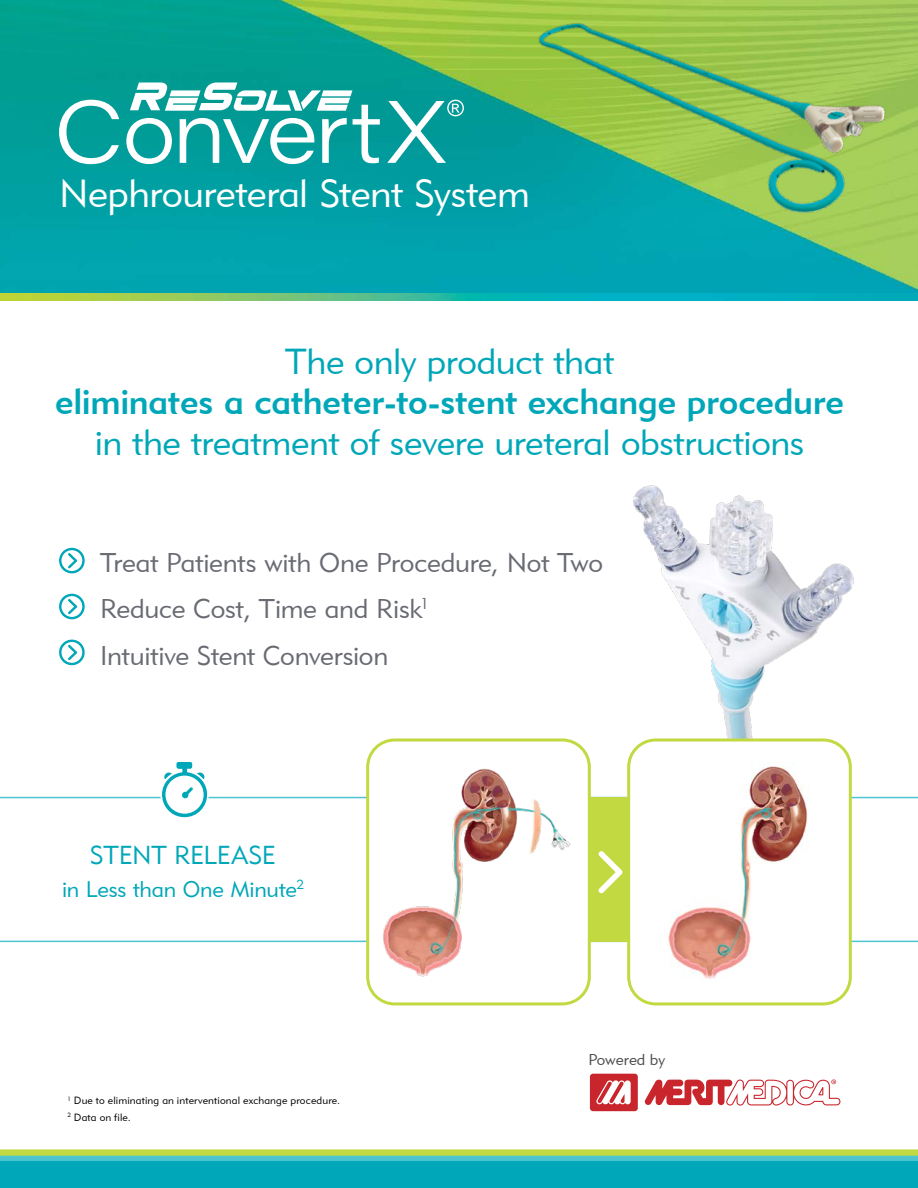
<style>
.page{position:relative;width:918px;height:1188px;background:#fff}
.page>*{position:absolute;margin:0;border:0;box-sizing:border-box;transform-origin:0 0}
.t1{font:39px "Geometric 415 BT Lite A";letter-spacing:-.01em;color:#fff}
.t2{font:36px "Geometric 415 BT Lite A";letter-spacing:-.005em;color:#00a7b8}
.t3{font:36px "Geometric 415 BT Medium A";letter-spacing:-.005em;color:#00a7b8}
.t4{font:27px/46.7px "Geometric 415 BT Lite A";letter-spacing:-.005em;color:#696b73}
.t5{font:25.8px "Geometric 415 BT Lite A";letter-spacing:-.01em;color:#00a7b8}
.t6{font:22.5px "Geometric 415 BT Lite A";letter-spacing:-.005em;color:#00a7b8}
.t7{font:15.6px "Geometric 415 BT Lite A";color:#4d4d4f}
.t8{font:10.5px/16.5px "Geometric 415 BT Lite A";letter-spacing:.02em;color:#000}
</style>
<div class="page">
<img style="left:631px;top:485px;width:223px;height:271px">
<img style="left:0;top:0;width:918px;height:294px">
<svg style="left:59px;top:547px;width:26px;height:27px"></svg>
<svg style="left:59px;top:593px;width:26px;height:27px"></svg>
<svg style="left:59px;top:639px;width:26px;height:27px"></svg>
<hr style="left:0;top:941px;width:918px;height:1px;background:#4dc4cf">
<hr style="left:0;top:797px;width:918px;height:1px;background:#4dc4cf">
<div style="left:590px;top:797px;width:39px;height:145px;background:#c3d941"></div>
<svg style="left:160px;top:762px;width:50px;height:56px"></svg>
<svg style="left:598px;top:851px;width:25px;height:43px"></svg>
<svg style="left:590px;top:1074px;width:48px;height:37px"></svg>
<svg style="left:644px;top:1079px;width:196px;height:27px"></svg>
<div style="left:368px;top:740px;width:221px;height:264px;background:#fff;border-radius:27px"></div>
<img style="left:383px;top:768px;width:188px;height:209px">
<div style="left:366px;top:738px;width:225px;height:267px;border:3px solid #c3d941;border-radius:27px"></div>
<div style="left:629px;top:740px;width:221px;height:264px;background:#fff;border-radius:27px"></div>
<img style="left:668px;top:764px;width:140px;height:215px">
<div style="left:627px;top:738px;width:225px;height:267px;border:3px solid #c3d941;border-radius:27px"></div>
<img style="left:486px;top:0;width:432px;height:291px">
<img style="left:0;top:294px;width:918px;height:6px">
<svg style="left:59px;top:100px;width:60px;height:64px"></svg>
<svg style="left:126px;top:82px;width:254px;height:82px"></svg>
<svg style="left:387px;top:100px;width:77px;height:63px"></svg>
<div style="left:0;top:1161px;width:918px;height:27px;background:#00a7b8"></div>
<div style="left:0;top:1155px;width:918px;height:6px;background:#4dc4cf"></div>
<div style="left:0;top:1150px;width:918px;height:6px;background:#c3d941"></div>
<h1 class="t1" style="left:59px;top:170px;width:472px">Nephroureteral Stent System</h1>
<h2 class="t2" style="left:285px;top:340px;width:330px">The only product that</h2>
<h2 class="t3" style="left:55px;top:380px;width:790px">eliminates a catheter-to-stent exchange procedure</h2>
<h2 class="t2" style="left:95px;top:420px;width:711px">in the treatment of severe ureteral obstructions</h2>
<p class="t4" style="left:100px;top:539px;width:505px">Treat Patients with One Procedure, Not Two<br>Reduce Cost, Time and Risk<sup>1<br></sup>Intuitive Stent Conversion</p>
<p class="t5" style="left:90px;top:839px;width:188px">STENT RELEASE</p>
<p class="t6" style="left:62px;top:875px;width:244px">in Less than One Minute<sup>2</sup></p>
<p class="t8" style="left:68px;top:1092px;width:274px"><sup>1</sup> Due to eliminating an interventional exchange procedure.<br><sup>2</sup> Data on file.</p>
<p class="t7" style="left:589px;top:1050px;width:78px">Powered by</p>
</div>
